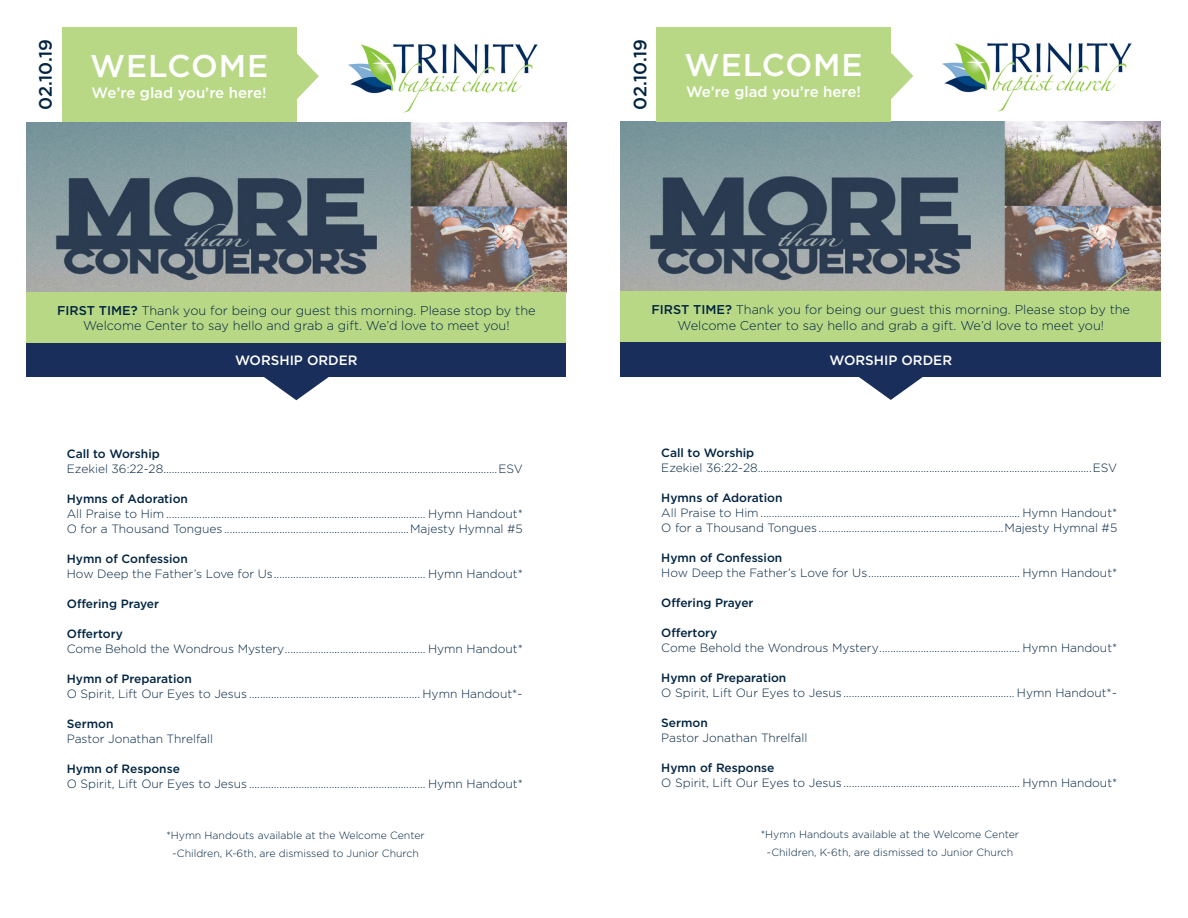
<style>
.page{position:relative;width:1188px;height:918px;background:#fff}
.page>*{position:absolute;margin:0;border:0;box-sizing:border-box;transform-origin:0 0}
.t1{font:500 31.5px "Gotham";letter-spacing:.03em;color:#fff}
.t2{font:500 18px "Gotham";color:#002340}
.t3{font:500 15px "Gotham";color:#fff}
.t4{font:500 13.5px "Gotham";color:#fff}
.t5{font:300 12.75px/15.3px "Gotham";color:#002340;text-align:center}
.t6{font:300 12px "Gotham";color:#002340}
.t7{font:500 12px "Gotham";color:#002340}
.t8{font:300 10.5px "Gotham";color:#002340}
.s1{font-weight:500}
</style>
<div class="page">
<img style="left:26px;top:122px;width:540px;height:170px">
<div style="left:62px;top:27px;width:234px;height:95px;background:#b8d886"></div>
<img style="left:348px;top:43px;width:190px;height:70px">
<div style="left:26px;top:342px;width:540px;height:35px;background:#192e5a"></div>
<svg style="left:264px;top:377px;width:65px;height:23px"></svg>
<svg style="left:296px;top:50px;width:23px;height:52px"></svg>
<div style="left:26px;top:292px;width:540px;height:50px;background:#b8d886"></div>
<img style="left:621px;top:122px;width:540px;height:170px">
<div style="left:656px;top:27px;width:235px;height:95px;background:#b8d886"></div>
<img style="left:942px;top:42px;width:190px;height:70px">
<div style="left:621px;top:342px;width:540px;height:35px;background:#192e5a"></div>
<svg style="left:859px;top:377px;width:64px;height:23px"></svg>
<svg style="left:891px;top:53px;width:22px;height:46px"></svg>
<div style="left:621px;top:292px;width:540px;height:50px;background:#b8d886"></div>
<p class="t2" style="left:34px;top:110px;width:72px;rotate:-90deg">02.10.19</p>
<p class="t1" style="left:90px;top:45px;width:180px">WELCOME</p>
<p class="t3" style="left:92px;top:83px;width:177px">We’re glad you’re here!</p>
<p class="t2" style="left:628px;top:110px;width:72px;rotate:-90deg">02.10.19</p>
<p class="t1" style="left:685px;top:45px;width:180px">WELCOME</p>
<p class="t3" style="left:686px;top:82px;width:177px">We’re glad you’re here!</p>
<p class="t5" style="left:57px;top:302px;width:480px"><span class="s1">FIRST TIME?</span> Thank you for being our guest this morning. Please stop by the<br>Welcome Center to say hello and grab a gift. We’d love to meet you!</p>
<p class="t5" style="left:652px;top:302px;width:480px"><span class="s1">FIRST TIME?</span> Thank you for being our guest this morning. Please stop by the<br>Welcome Center to say hello and grab a gift. We’d love to meet you!</p>
<p class="t4" style="left:235px;top:351px;width:124px">WORSHIP ORDER</p>
<p class="t4" style="left:829px;top:351px;width:124px">WORSHIP ORDER</p>
<p class="t7" style="left:67px;top:446px;width:94px">Call to Worship</p>
<p class="t6" style="left:67px;top:461px;width:457px">Ezekiel 36:22-28.........................................................................................................................ESV</p>
<p class="t7" style="left:67px;top:491px;width:123px">Hymns of Adoration</p>
<p class="t6" style="left:67px;top:506px;width:458px">All Praise to Him .............................................................................................. Hymn Handout*</p>
<p class="t6" style="left:67px;top:521px;width:458px">O for a Thousand Tongues ...................................................................Majesty Hymnal #5</p>
<p class="t7" style="left:67px;top:551px;width:123px">Hymn of Confession</p>
<p class="t6" style="left:67px;top:566px;width:458px">How Deep the Father’s Love for Us....................................................... Hymn Handout*</p>
<p class="t7" style="left:67px;top:596px;width:94px">Offering Prayer</p>
<p class="t7" style="left:67px;top:626px;width:58px">Offertory</p>
<p class="t6" style="left:67px;top:641px;width:458px">Come Behold the Wondrous Mystery................................................... Hymn Handout*</p>
<p class="t7" style="left:67px;top:671px;width:127px">Hymn of Preparation</p>
<p class="t6" style="left:67px;top:686px;width:458px">O Spirit, Lift Our Eyes to Jesus .............................................................. Hymn Handout*~</p>
<p class="t7" style="left:67px;top:716px;width:48px">Sermon</p>
<p class="t6" style="left:67px;top:731px;width:148px">Pastor Jonathan Threlfall</p>
<p class="t7" style="left:67px;top:761px;width:115px">Hymn of Response</p>
<p class="t6" style="left:67px;top:776px;width:458px">O Spirit, Lift Our Eyes to Jesus ................................................................ Hymn Handout*</p>
<p class="t7" style="left:661px;top:445px;width:94px">Call to Worship</p>
<p class="t6" style="left:661px;top:460px;width:457px">Ezekiel 36:22-28.........................................................................................................................ESV</p>
<p class="t7" style="left:661px;top:490px;width:123px">Hymns of Adoration</p>
<p class="t6" style="left:661px;top:505px;width:458px">All Praise to Him .............................................................................................. Hymn Handout*</p>
<p class="t6" style="left:661px;top:520px;width:458px">O for a Thousand Tongues ...................................................................Majesty Hymnal #5</p>
<p class="t7" style="left:661px;top:550px;width:123px">Hymn of Confession</p>
<p class="t6" style="left:661px;top:565px;width:458px">How Deep the Father’s Love for Us....................................................... Hymn Handout*</p>
<p class="t7" style="left:661px;top:595px;width:94px">Offering Prayer</p>
<p class="t7" style="left:661px;top:625px;width:58px">Offertory</p>
<p class="t6" style="left:661px;top:640px;width:458px">Come Behold the Wondrous Mystery................................................... Hymn Handout*</p>
<p class="t7" style="left:661px;top:670px;width:127px">Hymn of Preparation</p>
<p class="t6" style="left:661px;top:685px;width:458px">O Spirit, Lift Our Eyes to Jesus .............................................................. Hymn Handout*~</p>
<p class="t7" style="left:661px;top:715px;width:48px">Sermon</p>
<p class="t6" style="left:661px;top:730px;width:148px">Pastor Jonathan Threlfall</p>
<p class="t7" style="left:661px;top:760px;width:115px">Hymn of Response</p>
<p class="t6" style="left:661px;top:775px;width:458px">O Spirit, Lift Our Eyes to Jesus ................................................................ Hymn Handout*</p>
<p class="t8" style="left:166px;top:828px;width:260px">*Hymn Handouts available at the Welcome Center</p>
<p class="t8" style="left:172px;top:846px;width:248px">~Children, K-6th, are dismissed to Junior Church</p>
<p class="t8" style="left:761px;top:828px;width:260px">*Hymn Handouts available at the Welcome Center</p>
<p class="t8" style="left:767px;top:846px;width:248px">~Children, K-6th, are dismissed to Junior Church</p>
</div>
